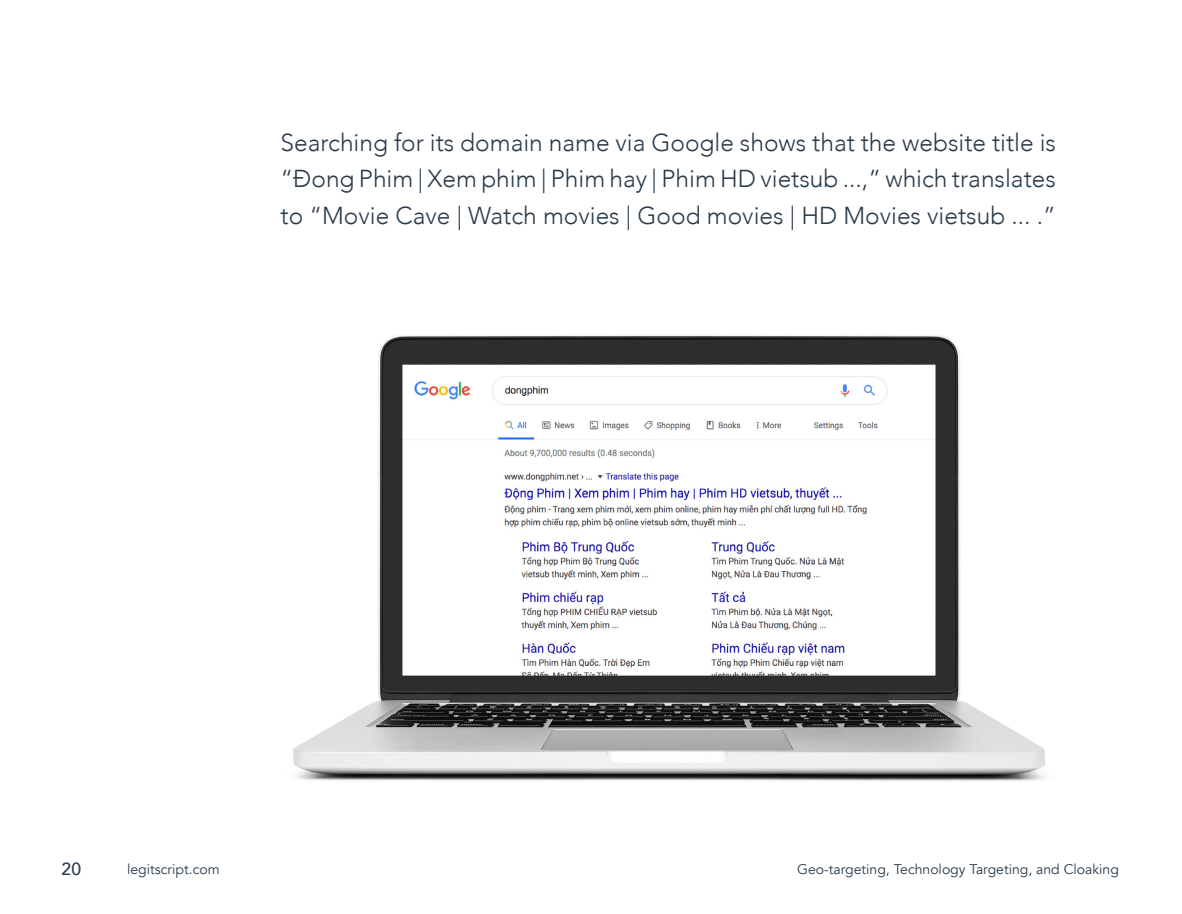
<style>
.page{position:relative;width:1182px;height:914px;background:#fff}
.page>*{position:absolute;margin:0;border:0;box-sizing:border-box;transform-origin:0 0}
.t1{font:300 24.5px/36.8px "Avenir";color:#293b4b;text-align:justify}
.t2{font:500 17.5px "Avenir";color:#293b4b}
.t3{font:14px "Avenir";color:#293b4b}
</style>
<div class="page">
<img style="left:293px;top:335px;width:752px;height:446px">
<p class="t1" style="left:280px;top:124px;width:776px">Searching for its domain name via Google shows that the website title is “Đong Phim | Xem phim | Phim hay | Phim HD vietsub ...,” which translates to “Movie Cave | Watch movies | Good movies | HD Movies vietsub ... .”</p>
<p class="t2" style="left:62px;top:854px;width:21px">20</p>
<p class="t3" style="left:127px;top:860px;width:94px">legitscript.com</p>
<p class="t3" style="left:797px;top:860px;width:323px">Geo-targeting, Technology Targeting, and Cloaking</p>
</div>
